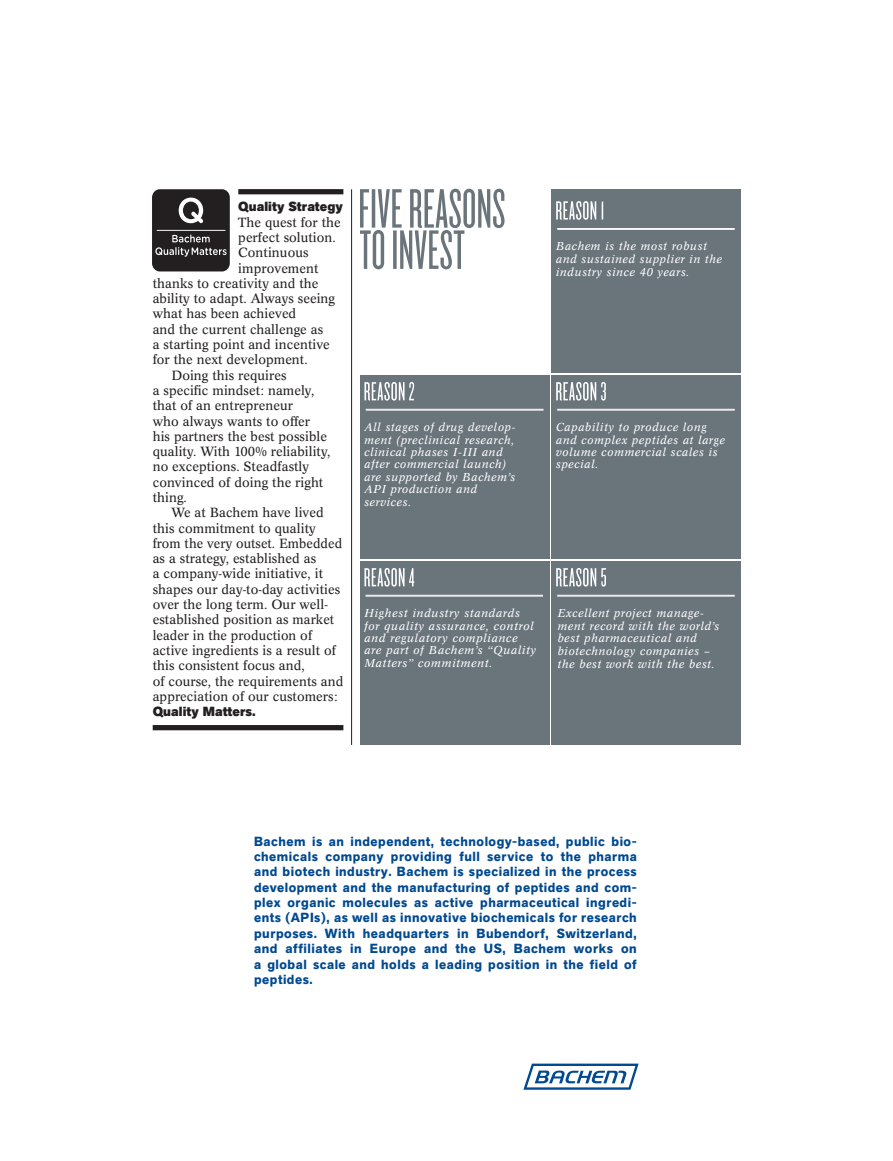
<style>
.page{position:relative;width:893px;height:1161px;background:#fff}
.page>*{position:absolute;margin:0;border:0;box-sizing:border-box;transform-origin:0 0}
.t1{font:13.2px/15.3px "Akzid Grtsk Next Bold OV RGASQB";letter-spacing:.04em;color:#014990;text-align:justify}
.t2{font:13.2px "Akzid Grtsk Next Extra Bold OV OGASQB";letter-spacing:.005em;color:#231f20}
.t3{font:13.05px "Concorde BQ";letter-spacing:.005em;color:#231f20}
.t4{font:italic 11.25px/12.5px "Concorde BQ";letter-spacing:.05em;color:#fff}
</style>
<div class="page">
<hr style="left:892px;top:0;width:1px;height:1161px;background:#b9e5fa">
<svg style="left:523px;top:1063px;width:116px;height:27px"></svg>
<div style="left:551px;top:375px;width:190px;height:184px;background:#6a747b"></div>
<svg style="left:556px;top:382px;width:50px;height:19px"></svg>
<hr style="left:557px;top:409px;width:178px;height:1px;background:#fff">
<hr style="left:557px;top:410px;width:178px;height:1px;background:#fff">
<div style="left:360px;top:561px;width:189px;height:184px;background:#6a747b"></div>
<svg style="left:364px;top:568px;width:50px;height:18px"></svg>
<hr style="left:366px;top:595px;width:177px;height:1px;background:#fff">
<hr style="left:366px;top:596px;width:177px;height:1px;background:#fff">
<div style="left:551px;top:561px;width:190px;height:184px;background:#6a747b"></div>
<svg style="left:556px;top:568px;width:50px;height:18px"></svg>
<hr style="left:557px;top:595px;width:178px;height:1px;background:#fff">
<hr style="left:557px;top:596px;width:178px;height:1px;background:#fff">
<div style="left:360px;top:375px;width:189px;height:184px;background:#6a747b"></div>
<svg style="left:364px;top:382px;width:50px;height:19px"></svg>
<hr style="left:366px;top:409px;width:177px;height:1px;background:#fff">
<hr style="left:366px;top:410px;width:177px;height:1px;background:#fff">
<div style="left:551px;top:189px;width:190px;height:184px;background:#6a747b"></div>
<svg style="left:556px;top:201px;width:47px;height:19px"></svg>
<svg style="left:360px;top:189px;width:144px;height:80px"></svg>
<svg style="left:152px;top:189px;width:78px;height:82px;background:#3d3a3b"></svg>
<div style="left:238px;top:189px;width:105px;height:5px;background:#231f20"></div>
<div style="left:153px;top:725px;width:190px;height:5px;background:#231f20"></div>
<hr style="left:351px;top:189px;width:1px;height:556px;background:#231f20">
<hr style="left:557px;top:228px;width:178px;height:1px;background:#fff">
<hr style="left:557px;top:229px;width:178px;height:1px;background:#fff">
<p class="t2" style="left:238px;top:198px;width:106px">Quality Strategy</p>
<p class="t3" style="left:238px;top:215px;width:104px">The quest for the</p>
<p class="t3" style="left:238px;top:230px;width:99px">perfect solution.</p>
<p class="t3" style="left:238px;top:245px;width:72px">Continuous</p>
<p class="t3" style="left:238px;top:260px;width:82px">improvement</p>
<p class="t3" style="left:153px;top:276px;width:167px">thanks to creativity and the</p>
<p class="t3" style="left:153px;top:291px;width:184px">ability to adapt. Always seeing</p>
<p class="t3" style="left:153px;top:306px;width:145px">what has been achieved</p>
<p class="t3" style="left:153px;top:322px;width:172px">and the current challenge as</p>
<p class="t3" style="left:153px;top:337px;width:179px">a starting point and incentive</p>
<p class="t3" style="left:153px;top:352px;width:156px">for the next development.</p>
<p class="t3" style="left:171px;top:367px;width:117px">Doing this requires</p>
<p class="t3" style="left:153px;top:383px;width:163px">a specific mindset: namely,</p>
<p class="t3" style="left:153px;top:398px;width:142px">that of an entrepreneur</p>
<p class="t3" style="left:153px;top:413px;width:159px">who always wants to offer</p>
<p class="t3" style="left:153px;top:429px;width:176px">his partners the best possible</p>
<p class="t3" style="left:153px;top:444px;width:179px">quality. With 100% reliability,</p>
<p class="t3" style="left:153px;top:459px;width:158px">no exceptions. Steadfastly</p>
<p class="t3" style="left:153px;top:474px;width:172px">convinced of doing the right</p>
<p class="t3" style="left:153px;top:490px;width:36px">thing.</p>
<p class="t3" style="left:171px;top:505px;width:154px">We at Bachem have lived</p>
<p class="t3" style="left:153px;top:520px;width:164px">this commitment to quality</p>
<p class="t3" style="left:153px;top:536px;width:191px">from the very outset. Embedded</p>
<p class="t3" style="left:153px;top:551px;width:165px">as a strategy, established as</p>
<p class="t3" style="left:153px;top:566px;width:172px">a company-wide initiative, it</p>
<p class="t3" style="left:153px;top:582px;width:189px">shapes our day-to-day activities</p>
<p class="t3" style="left:153px;top:597px;width:177px">over the long term. Our well-</p>
<p class="t3" style="left:153px;top:612px;width:183px">established position as market</p>
<p class="t3" style="left:153px;top:627px;width:161px">leader in the production of</p>
<p class="t3" style="left:153px;top:643px;width:185px">active ingredients is a result of</p>
<p class="t3" style="left:153px;top:658px;width:154px">this consistent focus and,</p>
<p class="t3" style="left:153px;top:673px;width:192px">of course, the requirements and</p>
<p class="t3" style="left:153px;top:689px;width:186px">appreciation of our customers:</p>
<p class="t2" style="left:153px;top:703px;width:105px">Quality Matters.</p>
<p class="t4" style="left:556px;top:240px;width:167px">Bachem is the most robust and sustained supplier in the industry since 40 years.</p>
<p class="t4" style="left:364px;top:421px;width:153px">All stages of drug develop&shy;ment (preclinical research, clinical phases I-III and after commercial launch) are supported by Bachem’s<br>API production and services.</p>
<p class="t4" style="left:556px;top:421px;width:170px">Capability to produce long and complex peptides at large volume commercial scales is special.</p>
<p class="t4" style="left:364px;top:607px;width:173px">Highest industry standards for quality assurance, control and regulatory compliance are part of Bachem’s “Quality<br>Matters” commitment.</p>
<p class="t4" style="left:558px;top:607px;width:163px">Excellent project manage&shy;ment record with the world’s best pharmaceutical and biotechnology companies – the best work with the best.</p>
<p class="t1" style="left:254px;top:833px;width:384px">Bachem is an independent, technology-based, public bio&shy;chemicals company providing full service to the pharma and biotech industry. Bachem is specialized in the process development and the manufacturing of peptides and com&shy;plex organic molecules as active pharmaceutical ingredi&shy;ents (APIs), as well as innovative biochemicals for research purposes. With headquarters in Bubendorf, Switzerland, and affiliates in Europe and the US, Bachem works on a global scale and holds a leading position in the field of peptides.</p>
</div>
